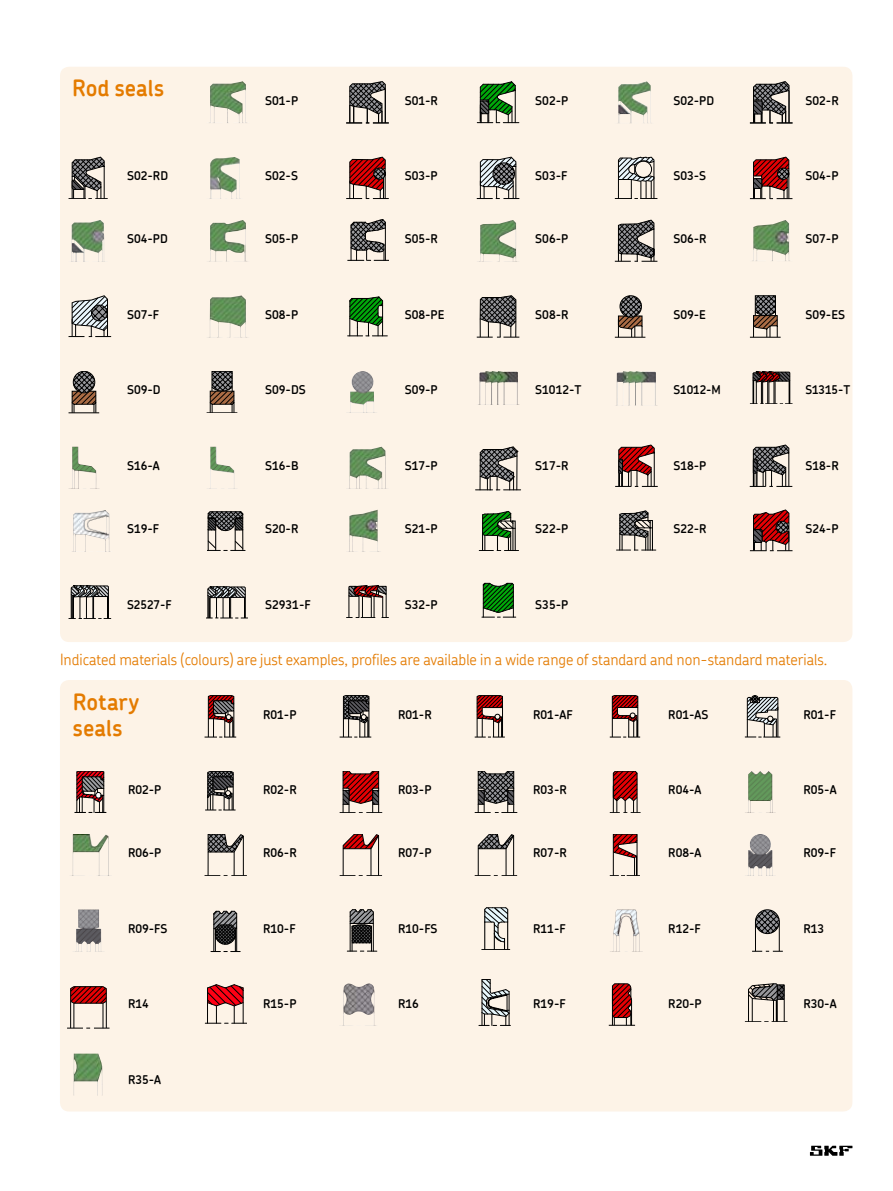
<style>
.page{position:relative;width:893px;height:1191px;background:#fff}
.page>*{position:absolute;margin:0;border:0;box-sizing:border-box;transform-origin:0 0}
.t1{font:600 22.5px/25.8px "SKF Chevin";color:#e47b00}
.t2{font:300 15.3px "SKF Chevin";color:#e47b00}
.t3{font:600 12px "SKF Chevin";color:#000}
</style>
<div class="page">
<div style="left:60px;top:67px;width:792px;height:575px;background:#fdf3e7;border-radius:9px"></div>
<div style="left:60px;top:680px;width:792px;height:432px;background:#fdf3e7;border-radius:9px"></div>
<img style="left:209px;top:81px;width:38px;height:42px">
<svg style="left:346px;top:81px;width:43px;height:43px"></svg>
<svg style="left:477px;top:81px;width:42px;height:42px"></svg>
<img style="left:618px;top:81px;width:33px;height:42px">
<svg style="left:750px;top:81px;width:42px;height:43px"></svg>
<svg style="left:69px;top:157px;width:39px;height:42px"></svg>
<img style="left:209px;top:157px;width:32px;height:42px">
<svg style="left:346px;top:157px;width:43px;height:42px"></svg>
<svg style="left:477px;top:157px;width:42px;height:42px"></svg>
<svg style="left:615px;top:157px;width:42px;height:42px"></svg>
<svg style="left:750px;top:157px;width:42px;height:42px"></svg>
<img style="left:71px;top:220px;width:34px;height:42px">
<img style="left:210px;top:220px;width:36px;height:41px">
<svg style="left:348px;top:220px;width:41px;height:41px"></svg>
<img style="left:480px;top:220px;width:37px;height:41px">
<svg style="left:615px;top:220px;width:42px;height:42px"></svg>
<img style="left:752px;top:220px;width:38px;height:41px">
<svg style="left:69px;top:296px;width:42px;height:41px"></svg>
<img style="left:209px;top:296px;width:37px;height:41px">
<svg style="left:347px;top:296px;width:40px;height:41px"></svg>
<svg style="left:477px;top:296px;width:42px;height:42px"></svg>
<hr style="left:615px;top:337px;width:30px;height:1px;background:#000">
<svg style="left:618px;top:296px;width:24px;height:41px"></svg>
<hr style="left:750px;top:337px;width:30px;height:1px;background:#000">
<svg style="left:753px;top:296px;width:24px;height:41px"></svg>
<hr style="left:69px;top:413px;width:30px;height:1px;background:#000">
<svg style="left:72px;top:371px;width:24px;height:42px"></svg>
<hr style="left:207px;top:413px;width:30px;height:1px;background:#000">
<svg style="left:210px;top:371px;width:24px;height:42px"></svg>
<img style="left:347px;top:371px;width:30px;height:42px">
<img style="left:478px;top:371px;width:41px;height:34px">
<img style="left:616px;top:371px;width:40px;height:34px">
<svg style="left:750px;top:371px;width:42px;height:33px"></svg>
<img style="left:69px;top:447px;width:30px;height:42px">
<img style="left:207px;top:447px;width:30px;height:42px">
<img style="left:349px;top:447px;width:37px;height:41px">
<img style="left:348px;top:510px;width:32px;height:42px">
<svg style="left:479px;top:511px;width:39px;height:40px"></svg>
<svg style="left:616px;top:510px;width:39px;height:41px"></svg>
<svg style="left:750px;top:510px;width:42px;height:41px"></svg>
<svg style="left:69px;top:585px;width:42px;height:34px"></svg>
<svg style="left:207px;top:586px;width:41px;height:33px"></svg>
<svg style="left:346px;top:585px;width:43px;height:33px"></svg>
<svg style="left:482px;top:583px;width:33px;height:35px"></svg>
<svg style="left:204px;top:695px;width:32px;height:43px"></svg>
<svg style="left:339px;top:695px;width:32px;height:43px"></svg>
<svg style="left:474px;top:695px;width:31px;height:43px"></svg>
<svg style="left:609px;top:695px;width:31px;height:43px"></svg>
<svg style="left:744px;top:695px;width:36px;height:43px"></svg>
<svg style="left:75px;top:771px;width:31px;height:42px"></svg>
<svg style="left:205px;top:771px;width:30px;height:40px"></svg>
<svg style="left:339px;top:771px;width:43px;height:42px"></svg>
<svg style="left:474px;top:771px;width:43px;height:42px"></svg>
<svg style="left:609px;top:771px;width:31px;height:42px"></svg>
<img style="left:745px;top:771px;width:30px;height:42px">
<img style="left:71px;top:834px;width:39px;height:42px">
<svg style="left:204px;top:834px;width:43px;height:42px"></svg>
<svg style="left:339px;top:834px;width:43px;height:42px"></svg>
<svg style="left:474px;top:834px;width:43px;height:42px"></svg>
<svg style="left:609px;top:834px;width:31px;height:42px"></svg>
<img style="left:745px;top:834px;width:28px;height:42px">
<img style="left:76px;top:910px;width:26px;height:41px">
<svg style="left:482px;top:907px;width:27px;height:43px"></svg>
<img style="left:613px;top:910px;width:27px;height:41px">
<svg style="left:752px;top:910px;width:30px;height:42px"></svg>
<svg style="left:205px;top:984px;width:41px;height:40px"></svg>
<img style="left:343px;top:984px;width:32px;height:41px">
<svg style="left:479px;top:979px;width:31px;height:47px"></svg>
<svg style="left:608px;top:984px;width:27px;height:42px"></svg>
<svg style="left:745px;top:984px;width:42px;height:38px"></svg>
<img style="left:74px;top:1054px;width:28px;height:41px">
<svg style="left:211px;top:911px;width:29px;height:41px"></svg>
<svg style="left:67px;top:986px;width:42px;height:43px"></svg>
<svg style="left:208px;top:511px;width:37px;height:40px"></svg>
<img style="left:72px;top:510px;width:39px;height:42px">
<svg style="left:749px;top:445px;width:43px;height:42px"></svg>
<svg style="left:615px;top:445px;width:42px;height:42px"></svg>
<svg style="left:475px;top:446px;width:45px;height:45px"></svg>
<svg style="left:347px;top:909px;width:30px;height:43px"></svg>
<svg style="left:809px;top:1146px;width:43px;height:10px"></svg>
<h1 class="t1" style="left:72px;top:75px;width:94px">Rod seals</h1>
<p class="t3" style="left:265px;top:92px;width:35px">S01-P</p>
<p class="t3" style="left:405px;top:92px;width:35px">S01-R</p>
<p class="t3" style="left:535px;top:92px;width:35px">S02-P</p>
<p class="t3" style="left:673px;top:92px;width:42px">S02-PD</p>
<p class="t3" style="left:805px;top:92px;width:35px">S02-R</p>
<p class="t3" style="left:127px;top:168px;width:43px">S02-RD</p>
<p class="t3" style="left:265px;top:168px;width:34px">S02-S</p>
<p class="t3" style="left:405px;top:168px;width:35px">S03-P</p>
<p class="t3" style="left:535px;top:168px;width:34px">S03-F</p>
<p class="t3" style="left:673px;top:168px;width:34px">S03-S</p>
<p class="t3" style="left:805px;top:168px;width:35px">S04-P</p>
<p class="t3" style="left:127px;top:231px;width:42px">S04-PD</p>
<p class="t3" style="left:265px;top:231px;width:35px">S05-P</p>
<p class="t3" style="left:405px;top:231px;width:35px">S05-R</p>
<p class="t3" style="left:535px;top:231px;width:35px">S06-P</p>
<p class="t3" style="left:673px;top:231px;width:35px">S06-R</p>
<p class="t3" style="left:805px;top:231px;width:35px">S07-P</p>
<p class="t3" style="left:127px;top:307px;width:34px">S07-F</p>
<p class="t3" style="left:265px;top:307px;width:35px">S08-P</p>
<p class="t3" style="left:405px;top:307px;width:41px">S08-PE</p>
<p class="t3" style="left:535px;top:307px;width:35px">S08-R</p>
<p class="t3" style="left:673px;top:307px;width:34px">S09-E</p>
<p class="t3" style="left:805px;top:307px;width:41px">S09-ES</p>
<p class="t3" style="left:127px;top:382px;width:35px">S09-D</p>
<p class="t3" style="left:265px;top:382px;width:42px">S09-DS</p>
<p class="t3" style="left:405px;top:382px;width:35px">S09-P</p>
<p class="t3" style="left:535px;top:382px;width:48px">S1012-T</p>
<p class="t3" style="left:673px;top:382px;width:49px">S1012-M</p>
<p class="t3" style="left:805px;top:382px;width:46px">S1315-T</p>
<p class="t3" style="left:127px;top:458px;width:34px">S16-A</p>
<p class="t3" style="left:265px;top:458px;width:35px">S16-B</p>
<p class="t3" style="left:405px;top:458px;width:35px">S17-P</p>
<p class="t3" style="left:535px;top:458px;width:35px">S17-R</p>
<p class="t3" style="left:673px;top:458px;width:35px">S18-P</p>
<p class="t3" style="left:805px;top:458px;width:35px">S18-R</p>
<p class="t3" style="left:127px;top:521px;width:34px">S19-F</p>
<p class="t3" style="left:265px;top:521px;width:35px">S20-R</p>
<p class="t3" style="left:405px;top:521px;width:35px">S21-P</p>
<p class="t3" style="left:535px;top:521px;width:35px">S22-P</p>
<p class="t3" style="left:673px;top:521px;width:35px">S22-R</p>
<p class="t3" style="left:805px;top:521px;width:35px">S24-P</p>
<p class="t3" style="left:127px;top:596px;width:46px">S2527-F</p>
<p class="t3" style="left:265px;top:596px;width:47px">S2931-F</p>
<p class="t3" style="left:405px;top:596px;width:35px">S32-P</p>
<p class="t3" style="left:535px;top:596px;width:35px">S35-P</p>
<p class="t2" style="left:60px;top:650px;width:769px">Indicated materials (colours) are just examples, profiles are available in a wide range of standard and non-standard materials.</p>
<h1 class="t1" style="left:73px;top:689px;width:68px">Rotary seals</h1>
<p class="t3" style="left:263px;top:706px;width:35px">R01-P</p>
<p class="t3" style="left:398px;top:706px;width:35px">R01-R</p>
<p class="t3" style="left:533px;top:706px;width:41px">R01-AF</p>
<p class="t3" style="left:668px;top:706px;width:42px">R01-AS</p>
<p class="t3" style="left:803px;top:706px;width:34px">R01-F</p>
<p class="t3" style="left:128px;top:782px;width:35px">R02-P</p>
<p class="t3" style="left:263px;top:782px;width:35px">R02-R</p>
<p class="t3" style="left:398px;top:782px;width:35px">R03-P</p>
<p class="t3" style="left:533px;top:782px;width:35px">R03-R</p>
<p class="t3" style="left:668px;top:782px;width:35px">R04-A</p>
<p class="t3" style="left:803px;top:782px;width:35px">R05-A</p>
<p class="t3" style="left:128px;top:845px;width:35px">R06-P</p>
<p class="t3" style="left:263px;top:845px;width:35px">R06-R</p>
<p class="t3" style="left:398px;top:845px;width:35px">R07-P</p>
<p class="t3" style="left:533px;top:845px;width:35px">R07-R</p>
<p class="t3" style="left:668px;top:845px;width:35px">R08-A</p>
<p class="t3" style="left:803px;top:845px;width:34px">R09-F</p>
<p class="t3" style="left:128px;top:921px;width:41px">R09-FS</p>
<p class="t3" style="left:263px;top:921px;width:34px">R10-F</p>
<p class="t3" style="left:398px;top:921px;width:41px">R10-FS</p>
<p class="t3" style="left:533px;top:921px;width:34px">R11-F</p>
<p class="t3" style="left:668px;top:921px;width:34px">R12-F</p>
<p class="t3" style="left:803px;top:921px;width:22px">R13</p>
<p class="t3" style="left:128px;top:996px;width:22px">R14</p>
<p class="t3" style="left:263px;top:996px;width:35px">R15-P</p>
<p class="t3" style="left:398px;top:996px;width:22px">R16</p>
<p class="t3" style="left:533px;top:996px;width:34px">R19-F</p>
<p class="t3" style="left:668px;top:996px;width:35px">R20-P</p>
<p class="t3" style="left:803px;top:996px;width:35px">R30-A</p>
<p class="t3" style="left:128px;top:1072px;width:35px">R35-A</p>
</div>
